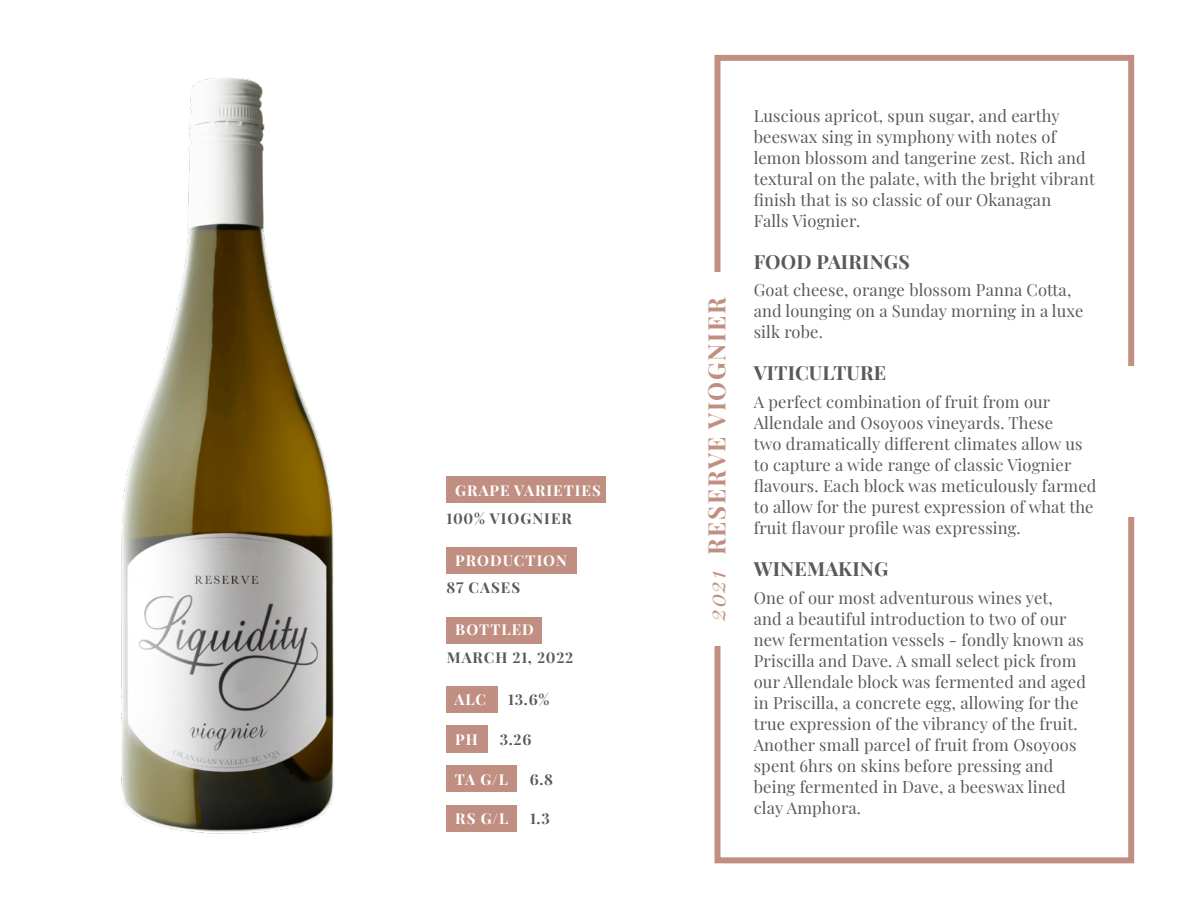
<style>
.page{position:relative;width:1188px;height:918px;background:#fff}
.page>*{position:absolute;margin:0;border:0;box-sizing:border-box;transform-origin:0 0}
.t1{font:700 24px "Playfair Display";letter-spacing:.07em;color:#c18e82}
.t2{font:700 19.5px "Playfair Display";letter-spacing:.01em;color:#58595b}
.t3{font:16.5px/21px "Playfair Display";letter-spacing:.01em;color:#58595b}
.t4{font:700 15px "Playfair Display";letter-spacing:.07em;color:#fff}
.t5{font:700 15px "Playfair Display";letter-spacing:.07em;color:#58595b}
.t6{font:700 15px "Playfair Display";letter-spacing:.05em;color:#58595b}
.s1{font-weight:400;font-style:italic}
</style>
<div class="page">
<div style="left:446px;top:476px;width:160px;height:27px;background:#c18e82"></div>
<div style="left:446px;top:547px;width:131px;height:27px;background:#c18e82"></div>
<div style="left:446px;top:617px;width:96px;height:27px;background:#c18e82"></div>
<div style="left:446px;top:686px;width:52px;height:27px;background:#c18e82"></div>
<div style="left:446px;top:725px;width:42px;height:27px;background:#c18e82"></div>
<div style="left:446px;top:765px;width:71px;height:27px;background:#c18e82"></div>
<div style="left:446px;top:805px;width:71px;height:27px;background:#c18e82"></div>
<img style="left:121px;top:78px;width:213px;height:756px">
<div style="left:715px;top:55px;width:419px;height:808px;border:6px solid #c18e82"></div>
<div style="left:1116px;top:366px;width:33px;height:151px;background:#fff"></div>
<div style="left:700px;top:272px;width:38px;height:374px;background:#fff"></div>
<p class="t4" style="left:455px;top:478px;width:147px">GRAPE VARIETIES</p>
<p class="t5" style="left:446px;top:506px;width:127px">100% VIOGNIER</p>
<p class="t4" style="left:455px;top:548px;width:113px">PRODUCTION</p>
<p class="t5" style="left:446px;top:576px;width:75px">87 CASES</p>
<p class="t4" style="left:455px;top:618px;width:80px">BOTTLED</p>
<p class="t6" style="left:447px;top:646px;width:128px">MARCH 21, 2022</p>
<p class="t4" style="left:455px;top:688px;width:33px">ALC</p>
<p class="t5" style="left:508px;top:688px;width:43px">13.6%</p>
<p class="t4" style="left:455px;top:727px;width:24px">PH</p>
<p class="t5" style="left:500px;top:727px;width:33px">3.26</p>
<p class="t4" style="left:455px;top:767px;width:55px">TA G/L</p>
<p class="t5" style="left:530px;top:767px;width:25px">6.8</p>
<p class="t4" style="left:455px;top:807px;width:54px">RS G/L</p>
<p class="t5" style="left:530px;top:807px;width:21px">1.3</p>
<h1 class="t1" style="left:698px;top:621px;width:325px;rotate:-90deg"><span class="s1">2021</span> RESERVE VIOGNIER</h1>
<p class="t3" style="left:754px;top:104px;width:343px">Luscious apricot, spun sugar, and earthy beeswax sing in symphony with notes of lemon blossom and tangerine zest. Rich and textural on the palate, with the bright vibrant finish that is so classic of our Okanagan<br>Falls Viognier.</p>
<p class="t2" style="left:754px;top:246px;width:158px">FOOD PAIRINGS</p>
<p class="t3" style="left:754px;top:278px;width:331px">Goat cheese, orange blossom Panna Cotta, and lounging on a Sunday morning in a luxe silk robe.</p>
<p class="t2" style="left:754px;top:358px;width:134px">VITICULTURE</p>
<p class="t3" style="left:754px;top:390px;width:344px">A perfect combination of fruit from our Allendale and Osoyoos vineyards. These<br>two dramatically different climates allow us to capture a wide range of classic Viognier flavours. Each block was meticulously farmed to allow for the purest expression of what the fruit flavour profile was expressing.</p>
<p class="t2" style="left:754px;top:553px;width:136px">WINEMAKING</p>
<p class="t3" style="left:754px;top:586px;width:334px">One of our most adventurous wines yet,<br>and a beautiful introduction to two of our new fermentation vessels - fondly known as Priscilla and Dave. A small select pick from our Allendale block was fermented and aged in Priscilla, a concrete egg, allowing for the true expression of the vibrancy of the fruit.<br>Another small parcel of fruit from Osoyoos spent 6hrs on skins before pressing and being fermented in Dave, a beeswax lined clay Amphora.</p>
</div>
